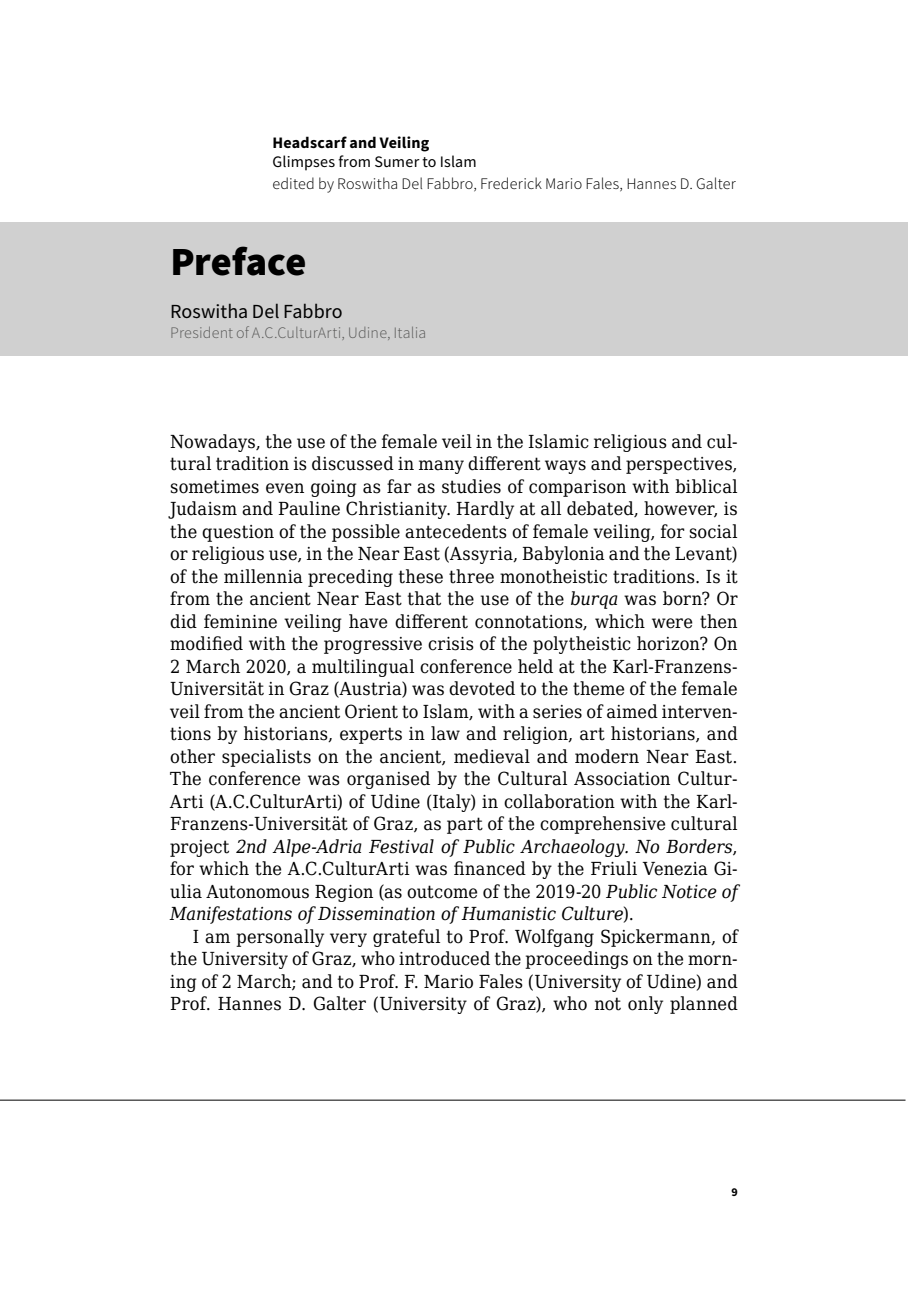
<style>
.page{position:relative;width:908px;height:1304px;background:#fff}
.page>*{position:absolute;margin:0;border:0;box-sizing:border-box;transform-origin:0 0}
.t1{font:900 40px "Source Sans Pro";letter-spacing:-.005em;color:#000}
.t2{font:20px "Source Sans Pro";letter-spacing:.005em;color:#000}
.t3{font:18px/22.4px "DejaVu Serif Condensed";letter-spacing:.005em;color:#000;text-align:justify}
.t4{font:300 16px "Source Sans Pro";letter-spacing:.01em;color:#000}
.t5{font:300 16px "Source Sans Pro";letter-spacing:.01em;color:#575756}
.t6{font:16px "Source Sans Pro";letter-spacing:.01em;color:#000}
.t7{font:700 16px "Source Sans Pro";letter-spacing:.015em;color:#000}
.t8{font:700 12px "Source Sans Pro";color:#000}
.s1{font-style:italic}
</style>
<div class="page">
<hr style="left:0;top:1100px;width:905px;height:1px;background:#000">
<div style="left:0;top:223px;width:907px;height:133px;background:#d0d0d0"></div>
<p class="t7" style="left:272px;top:132px;width:158px">Headscarf and Veiling</p>
<p class="t6" style="left:272px;top:152px;width:206px">Glimpses from Sumer to Islam</p>
<p class="t4" style="left:272px;top:174px;width:464px">edited by Roswitha Del Fabbro, Frederick Mario Fales, Hannes D. Galter</p>
<h1 class="t1" style="left:170px;top:234px;width:137px">Preface</h1>
<p class="t2" style="left:170px;top:299px;width:174px">Roswitha Del Fabbro</p>
<p class="t5" style="left:170px;top:323px;width:257px">President of A.C.CulturArti, Udine, Italia</p>
<p class="t3" style="left:170px;top:430px;width:568px">Nowadays, the use of the female veil in the Islamic religious and cul&shy;tural tradition is discussed in many different ways and perspectives, sometimes even going as far as studies of comparison with biblical Judaism and Pauline Christianity. Hardly at all debated, however, is the question of the possible antecedents of female veiling, for social or religious use, in the Near East (Assyria, Babylonia and the Levant) of the millennia preceding these three monotheistic traditions. Is it from the ancient Near East that the use of the <span class="s1">burqa</span> was born? Or did feminine veiling have different connotations, which were then modified with the progressive crisis of the polytheistic horizon? On 2 March 2020, a multilingual conference held at the Karl-Franzens-Universität in Graz (Austria) was devoted to the theme of the female veil from the ancient Orient to Islam, with a series of aimed interven&shy;tions by historians, experts in law and religion, art historians, and other specialists on the ancient, medieval and modern Near East.<br>The conference was organised by the Cultural Association Cultur-Arti (A.C.CulturArti) of Udine (Italy) in collaboration with the Karl-Franzens-Universität of Graz, as part of the comprehensive cultural project <span class="s1">2nd Alpe-Adria Festival of Public Archaeology. No Borders</span>, for which the A.C.CulturArti was financed by the Friuli Venezia Gi&shy;ulia Autonomous Region (as outcome of the 2019-20 <span class="s1">Public Notice of Manifestations of Dissemination of Humanistic Culture</span>).</p>
<p class="t3" style="left:170px;top:925px;width:568px;text-indent:23px">I am personally very grateful to Prof. Wolfgang Spickermann, of the University of Graz, who introduced the proceedings on the morn&shy;ing of 2 March; and to Prof. F. Mario Fales (University of Udine) and Prof. Hannes D. Galter (University of Graz), who not only planned</p>
<p class="t8" style="left:731px;top:1184px;width:8px">9</p>
</div>
